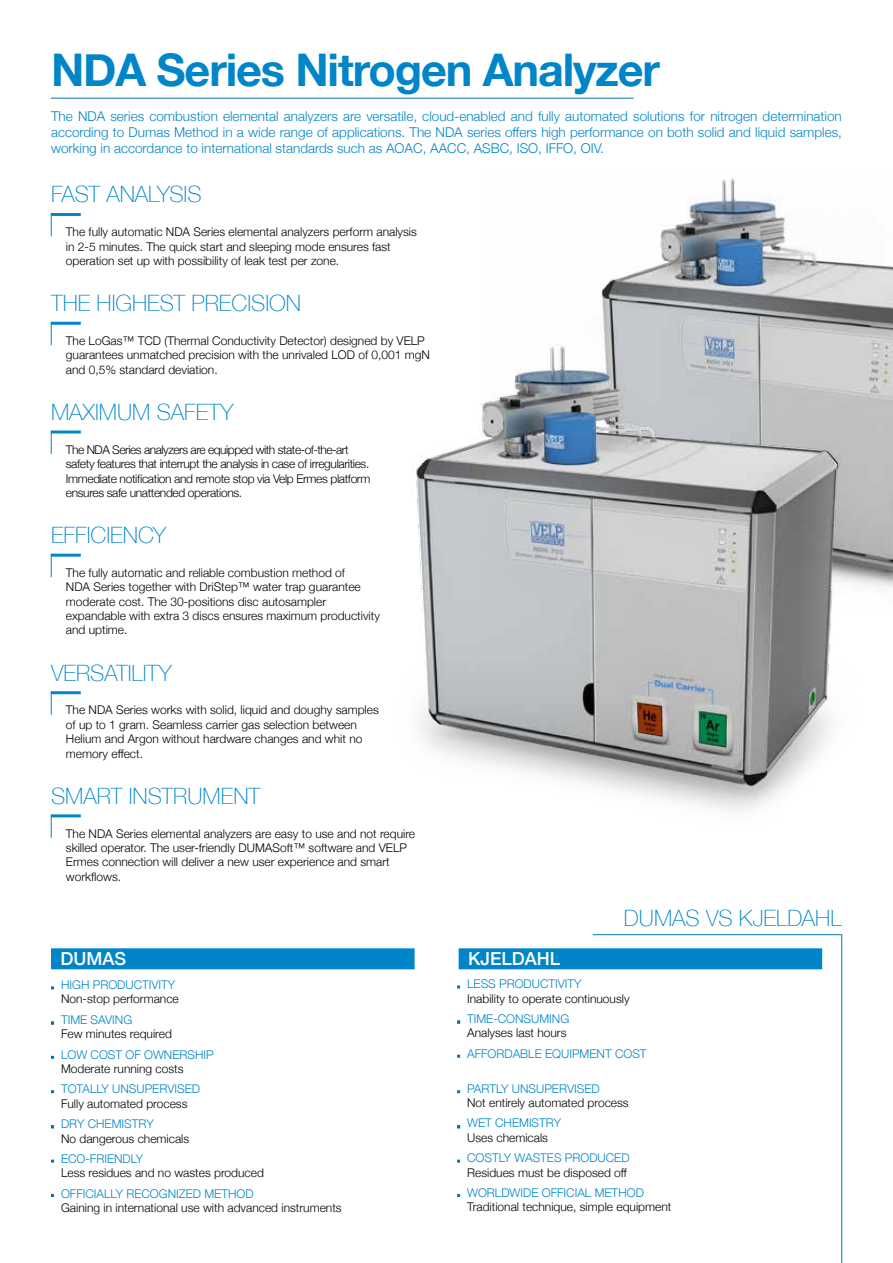
<style>
.page{position:relative;width:893px;height:1263px;background:#fff}
.page>*{position:absolute;margin:0;border:0;box-sizing:border-box;transform-origin:0 0}
.t1{font:700 45px "Helvetica Neue";letter-spacing:-.025em;color:#0085c8}
.t2{font:100 22.5px "Helvetica Neue";color:#0085c8}
.t3{font:500 18px "Helvetica Neue";color:#fff}
.t4{font:300 13.5px/16.2px "Helvetica Neue";color:#0085c8;text-align:justify}
.t5{font:300 12px/14.4px "Helvetica Neue";color:#000}
.t6{font:300 12px "Helvetica Neue";color:#0085c8}
.t7{font:300 12px/14.4px "Helvetica Neue";letter-spacing:-.03em;color:#000}
</style>
<div class="page">
<img style="left:600px;top:178px;width:293px;height:409px">
<img style="left:412px;top:344px;width:460px;height:467px">
<hr style="left:51px;top:98px;width:583px;height:1px;background:#0072ac">
<hr style="left:51px;top:213px;width:30px;height:3px;background:#0085c8">
<svg style="left:51px;top:216px;width:1px;height:20px"></svg>
<hr style="left:51px;top:322px;width:30px;height:3px;background:#0085c8">
<svg style="left:51px;top:324px;width:1px;height:21px"></svg>
<hr style="left:51px;top:430px;width:30px;height:3px;background:#0085c8">
<svg style="left:51px;top:430px;width:1px;height:24px"></svg>
<hr style="left:51px;top:554px;width:30px;height:3px;background:#0085c8">
<svg style="left:51px;top:556px;width:1px;height:21px"></svg>
<hr style="left:51px;top:691px;width:30px;height:3px;background:#0085c8">
<svg style="left:51px;top:691px;width:1px;height:24px"></svg>
<hr style="left:51px;top:814px;width:30px;height:3px;background:#0085c8">
<svg style="left:51px;top:814px;width:1px;height:24px"></svg>
<hr style="left:593px;top:934px;width:249px;height:1px;background:#0072ac">
<hr style="left:841px;top:934px;width:1px;height:329px;background:#0072ac">
<div style="left:51px;top:948px;width:364px;height:21px;background:#0085c8"></div>
<div style="left:459px;top:948px;width:363px;height:21px;background:#0085c8"></div>
<h1 class="t1" style="left:51px;top:43px;width:610px">NDA Series Nitrogen Analyzer</h1>
<p class="t4" style="left:51px;top:108px;width:792px">The NDA series combustion elemental analyzers are versatile, cloud-enabled and fully automated solutions for nitrogen determination according to Dumas Method in a wide range of applications. The NDA series offers high performance on both solid and liquid samples, working in accordance to international standards such as AOAC, AACC, ASBC, ISO, IFFO, OIV.</p>
<h2 class="t2" style="left:51px;top:181px;width:152px">FAST ANALYSIS</h2>
<p class="t5" style="left:66px;top:224px;width:352px">The fully automatic NDA Series elemental analyzers perform analysis in 2-5 minutes. The quick start and sleeping mode ensures fast operation set up with possibility of leak test per zone.</p>
<h2 class="t2" style="left:51px;top:289px;width:252px">THE HIGHEST PRECISION</h2>
<p class="t5" style="left:66px;top:333px;width:366px">The LoGas™ TCD (Thermal Conductivity Detector) designed by VELP guarantees unmatched precision with the unrivaled LOD of 0,001 mgN and 0,5% standard deviation.</p>
<h2 class="t2" style="left:51px;top:398px;width:184px">MAXIMUM SAFETY</h2>
<p class="t7" style="left:66px;top:442px;width:306px">The NDA Series analyzers are equipped with state-of-the-art safety features that interrupt the analysis in case of irregularities.<br>Immediate notification and remote stop via Velp Ermes platform ensures safe unattended operations.</p>
<h2 class="t2" style="left:51px;top:521px;width:117px">EFFICIENCY</h2>
<p class="t5" style="left:66px;top:565px;width:316px">The fully automatic and reliable combustion method of<br>NDA Series together with DriStep™ water trap guarantee moderate cost. The 30-positions disc autosampler expandable with extra 3 discs ensures maximum productivity and uptime.</p>
<h2 class="t2" style="left:51px;top:659px;width:122px">VERSATILITY</h2>
<p class="t5" style="left:66px;top:703px;width:314px">The NDA Series works with solid, liquid and doughy samples of up to 1 gram. Seamless carrier gas selection between Helium and Argon without hardware changes and whit no memory effect.</p>
<h2 class="t2" style="left:51px;top:782px;width:211px">SMART INSTRUMENT</h2>
<p class="t5" style="left:66px;top:826px;width:351px">The NDA Series elemental analyzers are easy to use and not require skilled operator. The user-friendly DUMASoft™ software and VELP Ermes connection will deliver a new user experience and smart workflows.</p>
<h2 class="t2" style="left:624px;top:904px;width:219px">DUMAS VS KJELDAHL</h2>
<h3 class="t3" style="left:61px;top:948px;width:67px">DUMAS</h3>
<h3 class="t3" style="left:468px;top:948px;width:93px">KJELDAHL</h3>
<p class="t6" style="left:467px;top:976px;width:116px">LESS PRODUCTIVITY</p>
<p class="t5" style="left:467px;top:991px;width:164px">Inability to operate continuously</p>
<p class="t6" style="left:467px;top:1011px;width:104px">TIME-CONSUMING</p>
<p class="t5" style="left:467px;top:1025px;width:101px">Analyses last hours</p>
<p class="t6" style="left:467px;top:1046px;width:181px">AFFORDABLE EQUIPMENT COST</p>
<p class="t6" style="left:467px;top:1081px;width:134px">PARTLY UNSUPERVISED</p>
<p class="t5" style="left:467px;top:1095px;width:163px">Not entirely automated process</p>
<p class="t6" style="left:467px;top:1116px;width:95px">WET CHEMISTRY</p>
<p class="t5" style="left:467px;top:1130px;width:82px">Uses chemicals</p>
<p class="t6" style="left:467px;top:1150px;width:164px">COSTLY WASTES PRODUCED</p>
<p class="t5" style="left:467px;top:1165px;width:161px">Residues must be disposed off</p>
<p class="t6" style="left:467px;top:1185px;width:178px">WORLDWIDE OFFICIAL METHOD</p>
<p class="t5" style="left:467px;top:1199px;width:206px">Traditional technique, simple equipment</p>
<p class="t6" style="left:61px;top:977px;width:116px">HIGH PRODUCTIVITY</p>
<p class="t5" style="left:61px;top:992px;width:119px">Non-stop performance</p>
<p class="t6" style="left:61px;top:1012px;width:73px">TIME SAVING</p>
<p class="t5" style="left:61px;top:1026px;width:112px">Few minutes required</p>
<p class="t6" style="left:61px;top:1047px;width:154px">LOW COST OF OWNERSHIP</p>
<p class="t5" style="left:61px;top:1061px;width:124px">Moderate running costs</p>
<p class="t6" style="left:61px;top:1082px;width:141px">TOTALLY UNSUPERVISED</p>
<p class="t5" style="left:61px;top:1096px;width:128px">Fully automated process</p>
<p class="t6" style="left:61px;top:1117px;width:94px">DRY CHEMISTRY</p>
<p class="t5" style="left:61px;top:1131px;width:130px">No dangerous chemicals</p>
<p class="t6" style="left:61px;top:1151px;width:84px">ECO-FRIENDLY</p>
<p class="t5" style="left:61px;top:1166px;width:204px">Less residues and no wastes produced</p>
<p class="t6" style="left:61px;top:1186px;width:194px">OFFICIALLY RECOGNIZED METHOD</p>
<p class="t5" style="left:61px;top:1200px;width:282px">Gaining in international use with advanced instruments</p>
</div>
